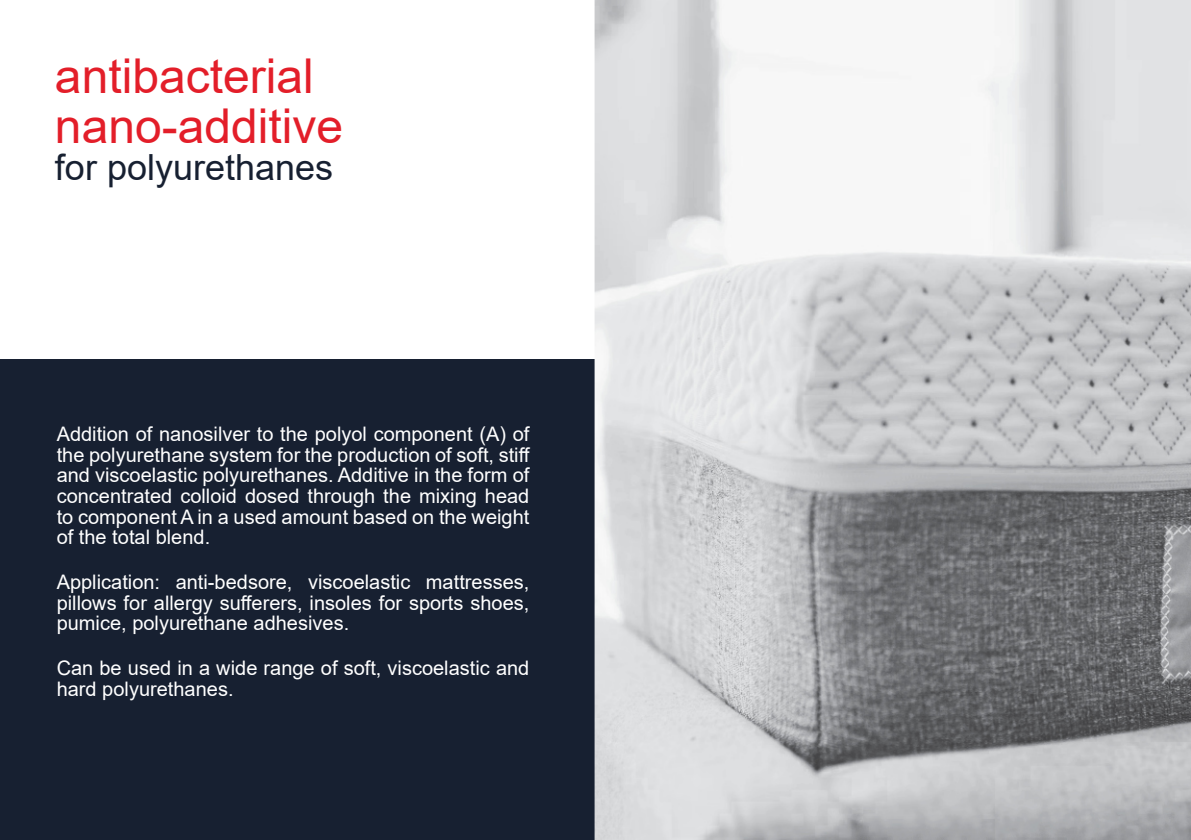
<style>
.page{position:relative;width:1191px;height:840px;background:#fff}
.page>*{position:absolute;margin:0;border:0;box-sizing:border-box;transform-origin:0 0}
.t1{font:48px/49.6px "Arial";color:#e31e29}
.t2{font:36px "Arial";color:#172031}
.t3{font:20px/20.6px "Arial";color:#fff;text-align:justify}
</style>
<div class="page">
<div style="left:0;top:359px;width:764px;height:480px;background:#172031"></div>
<img style="left:595px;top:0;width:596px;height:839px">
<h1 class="t1" style="left:55px;top:56px;width:290px">antibacterial nano-additive</h1>
<h2 class="t2" style="left:55px;top:153px;width:280px">for polyurethanes</h2>
<p class="t3" style="left:57px;top:425px;width:475px">Addition of nanosilver to the polyol component (A) of the polyurethane system for the production of soft, stiff and viscoelastic polyurethanes. Additive in the form of concentrated colloid dosed through the mixing head to component A in a used amount based on the weight of the total blend.</p>
<p class="t3" style="left:57px;top:573px;width:474px">Application: anti-bedsore, viscoelastic mattresses, pillows for allergy sufferers, insoles for sports shoes, pumice, polyurethane adhesives.</p>
<p class="t3" style="left:57px;top:659px;width:474px">Can be used in a wide range of soft, viscoelastic and hard polyurethanes.</p>
</div>
